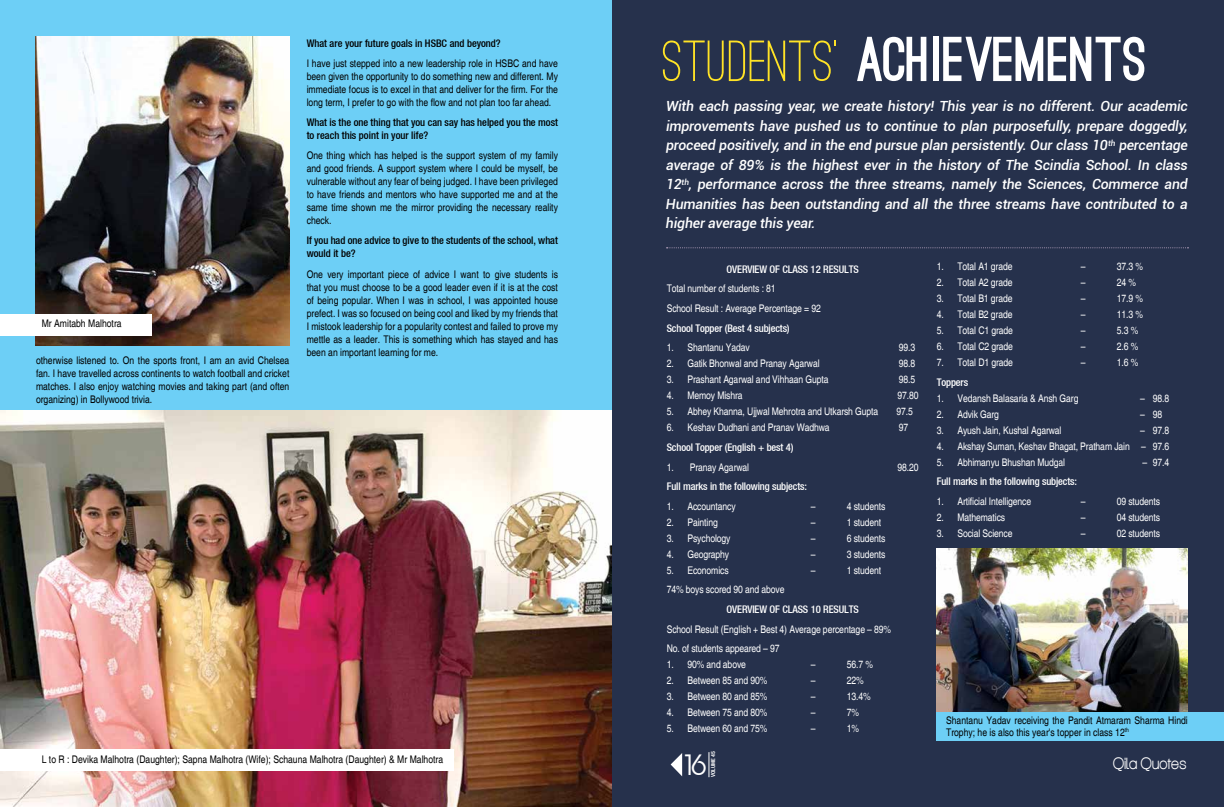
<style>
.page{position:relative;width:1224px;height:807px;background:#fff}
.page>*{position:absolute;margin:0;border:0;box-sizing:border-box;transform-origin:0 0}
.t1{font:900 60px "Ostrich Sans";color:#fff}
.t2{font:27.4px "Devil Breeze";color:#fff}
.t3{font:16px "Aliquam";color:#fff}
.t4{font:italic 500 14px/19.5px "Roboto";letter-spacing:-.01em;color:#fff;text-align:justify}
.t5{font:condensed 10.5px/13px "Helvetica";color:#000;text-align:justify}
.t6{font:condensed 10.5px/19.6px "Helvetica";letter-spacing:-.01em;color:#fff}
.t7{font:10.5px/13px "Heavenetica Cond 6 Med SH";color:#000}
.t8{font:10.5px "Heavenetica Cond 6 Med SH";letter-spacing:-.01em;color:#fff}
.t9{font:700 condensed 5.5px "Roboto";color:#fff}
.s1{font-weight:500;color:#ffe326}
</style>
<div class="page">
<div style="left:0;top:0;width:612px;height:806px;background:#6dcff6"></div>
<img style="left:0;top:410px;width:612px;height:396px">
<div style="left:612px;top:0;width:612px;height:806px;background:#26314c"></div>
<svg style="left:671px;top:753px;width:11px;height:23px"></svg>
<svg style="left:708px;top:752px;width:1px;height:25px"></svg>
<svg style="left:666px;top:247px;width:523px;height:1px"></svg>
<img style="left:937px;top:548px;width:251px;height:163px">
<img style="left:35px;top:36px;width:254px;height:309px">
<div style="left:0;top:314px;width:152px;height:21px;background:#fff"></div>
<div style="left:0;top:749px;width:454px;height:21px;background:#fff"></div>
<div style="left:937px;top:711px;width:287px;height:29px;background:#6dcff6"></div>
<p class="t5" style="left:42px;top:317px;width:81px">Mr Amitabh Malhotra</p>
<p class="t5" style="left:36px;top:353px;width:255px">otherwise listened to. On the sports front, I am an avid Chelsea fan. I have travelled across continents to watch football and cricket matches. I also enjoy watching movies and taking part (and often organizing) in Bollywood trivia.</p>
<p class="t7" style="left:307px;top:36px;width:196px">What are your future goals in HSBC and beyond?</p>
<p class="t5" style="left:307px;top:57px;width:253px">I have just stepped into a new leadership role in HSBC and have been given the opportunity to do something new and different. My immediate focus is to excel in that and deliver for the firm. For the long term, I prefer to go with the flow and not plan too far ahead.</p>
<p class="t7" style="left:307px;top:115px;width:253px">What is the one thing that you can say has helped you the most to reach this point in your life?</p>
<p class="t5" style="left:307px;top:149px;width:253px">One thing which has helped is the support system of my family and good friends. A support system where I could be myself, be vulnerable without any fear of being judged. I have been privileged to have friends and mentors who have supported me and at the same time shown me the mirror providing the necessary reality check.</p>
<p class="t7" style="left:307px;top:234px;width:253px">If you had one advice to give to the students of the school, what would it be?</p>
<p class="t5" style="left:307px;top:267px;width:253px">One very important piece of advice I want to give students is that you must choose to be a good leader even if it is at the cost of being popular. When I was in school, I was appointed house prefect. I was so focused on being cool and liked by my friends that I mistook leadership for a popularity contest and failed to prove my mettle as a leader. This is something which has stayed and has been an important learning for me.</p>
<p class="t5" style="left:42px;top:752px;width:403px">L to R : Devika Malhotra (Daughter); Sapna Malhotra (Wife); Schauna Malhotra (Daughter) &amp; Mr Malhotra</p>
<h1 class="t1" style="left:662px;top:37px;width:486px"><span class="s1">STUDENTS’</span> ACHIEVEMENTS</h1>
<p class="t4" style="left:666px;top:96px;width:523px">With each passing year, we create history! This year is no different. Our academic improvements have pushed us to continue to plan purposefully, prepare doggedly, proceed positively, and in the end pursue plan persistently. Our class 10<sup>th</sup> percentage average of 89% is the highest ever in the history of The Scindia School. In class 12<sup>th</sup>, performance across the three streams, namely the Sciences, Commerce and Humanities has been outstanding and all the three streams have contributed to a higher average this year.</p>
<p class="t8" style="left:727px;top:262px;width:134px">OVERVIEW OF CLASS 12 RESULTS</p>
<p class="t6" style="left:667px;top:279px;width:156px">Total number of students : 81<br>School Result : Average Percentage = 92</p>
<p class="t8" style="left:667px;top:321px;width:125px">School Topper (Best 4 subjects)</p>
<p class="t6" style="left:667px;top:338px;width:85px">1. Shantanu Yadav</p>
<p class="t6" style="left:899px;top:338px;width:18px">99.3</p>
<p class="t6" style="left:667px;top:354px;width:154px">2. Gatik Bhonwal and Pranay Agarwal</p>
<p class="t6" style="left:899px;top:354px;width:18px">98.8</p>
<p class="t6" style="left:667px;top:370px;width:163px">3. Prashant Agarwal and Vihhaan Gupta</p>
<p class="t6" style="left:899px;top:370px;width:18px">98.5</p>
<p class="t6" style="left:667px;top:386px;width:77px">4. Memoy Mishra</p>
<p class="t6" style="left:898px;top:386px;width:23px">97.80</p>
<p class="t6" style="left:667px;top:402px;width:213px">5. Abhey Khanna, Ujjwal Mehrotra and Utkarsh Gupta</p>
<p class="t6" style="left:897px;top:402px;width:18px">97.5</p>
<p class="t6" style="left:667px;top:418px;width:164px">6. Keshav Dudhani and Pranav Wadhwa</p>
<p class="t6" style="left:899px;top:418px;width:11px">97</p>
<p class="t8" style="left:667px;top:440px;width:128px">School Topper (English + best 4)</p>
<p class="t6" style="left:667px;top:457px;width:84px">1. Pranay Agarwal</p>
<p class="t6" style="left:898px;top:457px;width:23px">98.20</p>
<p class="t8" style="left:667px;top:479px;width:142px">Full marks in the following subjects:</p>
<p class="t6" style="left:667px;top:496px;width:70px">1. Accountancy</p>
<p class="t6" style="left:811px;top:496px;width:6px">–</p>
<p class="t6" style="left:847px;top:496px;width:40px">4 students</p>
<p class="t6" style="left:667px;top:512px;width:53px">2. Painting</p>
<p class="t6" style="left:811px;top:512px;width:6px">–</p>
<p class="t6" style="left:847px;top:512px;width:36px">1 student</p>
<p class="t6" style="left:667px;top:528px;width:65px">3. Psychology</p>
<p class="t6" style="left:811px;top:528px;width:6px">–</p>
<p class="t6" style="left:847px;top:528px;width:40px">6 students</p>
<p class="t6" style="left:667px;top:544px;width:64px">4. Geography</p>
<p class="t6" style="left:811px;top:544px;width:6px">–</p>
<p class="t6" style="left:847px;top:544px;width:40px">3 students</p>
<p class="t6" style="left:667px;top:560px;width:63px">5. Economics</p>
<p class="t6" style="left:811px;top:560px;width:6px">–</p>
<p class="t6" style="left:847px;top:560px;width:36px">1 student</p>
<p class="t6" style="left:667px;top:580px;width:119px">74% boys scored 90 and above</p>
<p class="t8" style="left:727px;top:602px;width:134px">OVERVIEW OF CLASS 10 RESULTS</p>
<p class="t6" style="left:667px;top:619px;width:226px">School Result (English + Best 4) Average percentage – 89%<br>No. of students appeared – 97</p>
<p class="t6" style="left:667px;top:654px;width:81px">1. 90% and above</p>
<p class="t6" style="left:811px;top:654px;width:6px">–</p>
<p class="t6" style="left:847px;top:654px;width:28px">56.7 %</p>
<p class="t6" style="left:667px;top:670px;width:102px">2. Between 85 and 90%</p>
<p class="t6" style="left:811px;top:670px;width:6px">–</p>
<p class="t6" style="left:847px;top:670px;width:19px">22%</p>
<p class="t6" style="left:667px;top:686px;width:102px">3. Between 80 and 85%</p>
<p class="t6" style="left:811px;top:686px;width:6px">–</p>
<p class="t6" style="left:847px;top:686px;width:25px">13.4%</p>
<p class="t6" style="left:667px;top:702px;width:102px">4. Between 75 and 80%</p>
<p class="t6" style="left:811px;top:702px;width:6px">–</p>
<p class="t6" style="left:847px;top:702px;width:14px">7%</p>
<p class="t6" style="left:667px;top:718px;width:102px">5. Between 60 and 75%</p>
<p class="t6" style="left:811px;top:718px;width:6px">–</p>
<p class="t6" style="left:847px;top:718px;width:14px">1%</p>
<p class="t6" style="left:937px;top:256px;width:77px">1. Total A1 grade</p>
<p class="t6" style="left:1081px;top:256px;width:6px">–</p>
<p class="t6" style="left:1117px;top:256px;width:28px">37.3 %</p>
<p class="t6" style="left:937px;top:272px;width:77px">2. Total A2 grade</p>
<p class="t6" style="left:1081px;top:272px;width:6px">–</p>
<p class="t6" style="left:1117px;top:272px;width:21px">24 %</p>
<p class="t6" style="left:937px;top:288px;width:77px">3. Total B1 grade</p>
<p class="t6" style="left:1081px;top:288px;width:6px">–</p>
<p class="t6" style="left:1117px;top:288px;width:28px">17.9 %</p>
<p class="t6" style="left:937px;top:304px;width:77px">4. Total B2 grade</p>
<p class="t6" style="left:1081px;top:304px;width:6px">–</p>
<p class="t6" style="left:1117px;top:304px;width:28px">11.3 %</p>
<p class="t6" style="left:937px;top:320px;width:78px">5. Total C1 grade</p>
<p class="t6" style="left:1081px;top:320px;width:6px">–</p>
<p class="t6" style="left:1117px;top:320px;width:23px">5.3 %</p>
<p class="t6" style="left:937px;top:336px;width:78px">6. Total C2 grade</p>
<p class="t6" style="left:1081px;top:336px;width:6px">–</p>
<p class="t6" style="left:1117px;top:336px;width:23px">2.6 %</p>
<p class="t6" style="left:937px;top:352px;width:78px">7. Total D1 grade</p>
<p class="t6" style="left:1081px;top:352px;width:6px">–</p>
<p class="t6" style="left:1117px;top:352px;width:23px">1.6 %</p>
<p class="t8" style="left:937px;top:375px;width:33px">Toppers</p>
<p class="t6" style="left:937px;top:388px;width:143px">1. Vedansh Balasaria &amp; Ansh Garg</p>
<p class="t6" style="left:1140px;top:388px;width:31px">– 98.8</p>
<p class="t6" style="left:937px;top:404px;width:64px">2. Advik Garg</p>
<p class="t6" style="left:1140px;top:404px;width:23px">– 98</p>
<p class="t6" style="left:937px;top:420px;width:126px">3. Ayush Jain, Kushal Agarwal</p>
<p class="t6" style="left:1140px;top:420px;width:30px">– 97.8</p>
<p class="t6" style="left:937px;top:436px;width:234px">4. Akshay Suman, Keshav Bhagat, Pratham Jain – 97.6</p>
<p class="t6" style="left:937px;top:452px;width:130px">5. Abhimanyu Bhushan Mudgal</p>
<p class="t6" style="left:1143px;top:452px;width:28px">– 97.4</p>
<p class="t8" style="left:937px;top:475px;width:142px">Full marks in the following subjects:</p>
<p class="t6" style="left:937px;top:491px;width:96px">1. Artificial Intelligence</p>
<p class="t6" style="left:1081px;top:491px;width:6px">–</p>
<p class="t6" style="left:1117px;top:491px;width:45px">09 students</p>
<p class="t6" style="left:937px;top:507px;width:70px">2. Mathematics</p>
<p class="t6" style="left:1081px;top:507px;width:6px">–</p>
<p class="t6" style="left:1117px;top:507px;width:45px">04 students</p>
<p class="t6" style="left:937px;top:523px;width:77px">3. Social Science</p>
<p class="t6" style="left:1081px;top:523px;width:6px">–</p>
<p class="t6" style="left:1117px;top:523px;width:45px">02 students</p>
<p class="t5" style="left:946px;top:714px;width:243px;line-height:12px">Shantanu Yadav receiving the Pandit Atmaram Sharma Hindi<br>Trophy; he is also this year's topper in class 12<sup>th</sup></p>
<h2 class="t2" style="left:684px;top:752px;width:23px">16</h2>
<p class="t9" style="left:709px;top:777px;width:27px;rotate:-90deg">VOLUME 45</p>
<h3 class="t3" style="left:1113px;top:753px;width:75px">Qila Quotes</h3>
</div>
